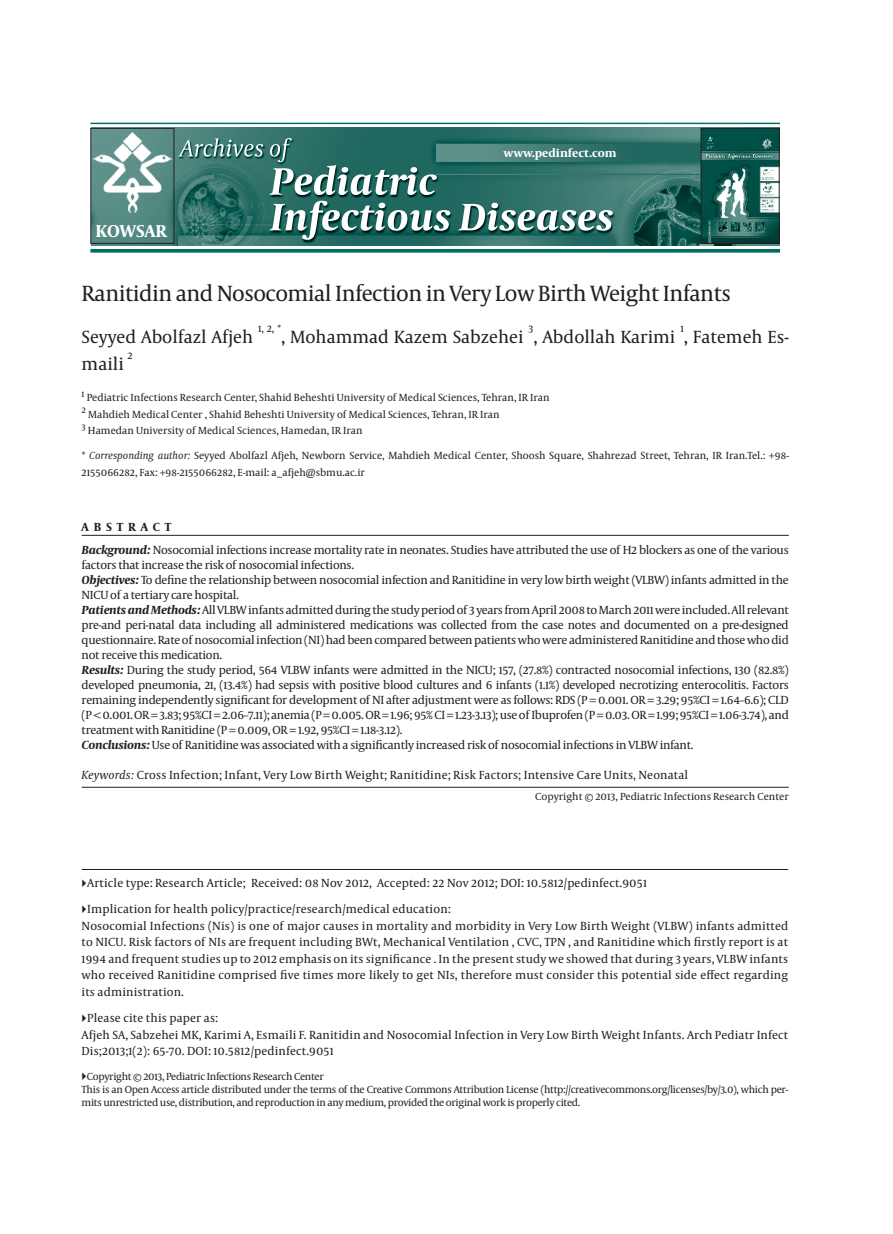
<style>
.page{position:relative;width:893px;height:1234px;background:#fff}
.page>*{position:absolute;margin:0;border:0;box-sizing:border-box;transform-origin:0 0}
.t1{font:22.5px "Capitolium News";letter-spacing:-.025em;color:#231f20}
.t2{font:18px "Capitolium News";color:#231f20}
.t3{font:700 17.55px "Capitolium News";color:#fff}
.t4{font:12px/15px "Capitolium News";letter-spacing:-.025em;color:#231f20}
.t5{font:12px/16.5px "Capitolium News";letter-spacing:.01em;color:#231f20}
.t6{font:700 11.7px "Capitolium News";color:#fff}
.t7{font:10.5px/16.5px "Capitolium News";color:#231f20}
.t8{font:10.5px/12.8px "Capitolium News";letter-spacing:-.03em;color:#231f20}
.s1{font-style:italic}
.s2{font-weight:700}
.s3{font-weight:700;font-style:italic}
</style>
<div class="page">
<img style="left:91px;top:127px;width:689px;height:119px">
<img style="left:92px;top:130px;width:80px;height:84px">
<div style="left:90px;top:128px;width:84px;height:116px;border:1px solid #231f20"></div>
<hr style="left:90px;top:249px;width:690px;height:3px;background:#006e63">
<hr style="left:90px;top:123px;width:690px;height:1px;background:#006e63">
<img style="left:703px;top:130px;width:74px;height:112px">
<div style="left:701px;top:128px;width:78px;height:116px;border:1px solid #231f20"></div>
<hr style="left:82px;top:535px;width:707px;height:1px;background:#231f20">
<hr style="left:82px;top:786px;width:707px;height:1px;background:#231f20">
<hr style="left:82px;top:868px;width:706px;height:1px;background:#231f20">
<h3 class="t3" style="left:96px;top:221px;width:73px">KOWSAR</h3>
<p class="t6" style="left:503px;top:146px;width:115px">www.pedinfect.com</p>
<h1 class="t1" style="left:82px;top:280px;width:651px">Ranitidin and Nosocomial Infection in Very Low Birth Weight Infants</h1>
<h2 class="t2" style="left:82px;top:326px;width:173px">Seyyed Abolfazl Afjeh</h2>
<p class="t7" style="left:258px;top:320px;width:24px">1, 2, *</p>
<h2 class="t2" style="left:281px;top:326px;width:244px">, Mohammad Kazem Sabzehei</h2>
<p class="t7" style="left:528px;top:320px;width:6px">3</p>
<h2 class="t2" style="left:533px;top:326px;width:144px">, Abdollah Karimi</h2>
<p class="t7" style="left:680px;top:320px;width:5px">1</p>
<h2 class="t2" style="left:684px;top:326px;width:106px">, Fatemeh Es-</h2>
<p class="t7" style="left:128px;top:347px;width:7px">2</p>
<p class="t7" style="left:82px;top:389px;width:470px"><sup>1</sup> Pediatric Infections Research Center, Shahid Beheshti University of Medical Sciences, Tehran, IR Iran<br><sup>2</sup> Mahdieh Medical Center , Shahid Beheshti University of Medical Sciences, Tehran, IR Iran<br><sup>3</sup> Hamedan University of Medical Sciences, Hamedan, IR Iran</p>
<p class="t7" style="left:82px;top:447px;width:709px">* <span class="s1">Corresponding author:</span> Seyyed Abolfazl Afjeh, Newborn Service, Mahdieh Medical Center, Shoosh Square, Shahrezad Street, Tehran, IR Iran.Tel.: +98-<br>2155066282, Fax: +98-2155066282, E-mail: a_afjeh@sbmu.ac.ir</p>
<h2 class="t2" style="left:82px;top:353px;width:44px">maili</h2>
<p class="t4" style="left:82px;top:514px;width:709px;line-height:23.5px"><span class="s2">ABSTRACT<br></span><span class="s3">Background:</span> Nosocomial infections increase mortality rate in neonates. Studies have attributed the use of H2 blockers as one of the various</p>
<p class="t4" style="left:82px;top:557px;width:709px">factors that increase the risk of nosocomial infections.<br><span class="s3">Objectives:</span> To define the relationship between nosocomial infection and Ranitidine in very low birth weight (VLBW) infants admitted in the NICU of a tertiary care hospital.<br><span class="s3">Patients and Methods:</span> All VLBW infants admitted during the study period of 3 years from April 2008 to March 2011 were included. All relevant pre-and peri-natal data including all administered medications was collected from the case notes and documented on a pre-designed questionnaire. Rate of nosocomial infection (NI) had been compared between patients who were administered Ranitidine and those who did not receive this medication.<br><span class="s3">Results:</span> During the study period, 564 VLBW infants were admitted in the NICU; 157, (27.8%) contracted nosocomial infections, 130 (82.8%) developed pneumonia, 21, (13.4%) had sepsis with positive blood cultures and 6 infants (1.1%) developed necrotizing enterocolitis. Factors remaining independently significant for development of NI after adjustment were as follows: RDS (P = 0.001. OR = 3.29; 95%CI = 1.64–6.6); CLD (P &lt; 0.001. OR = 3.83; 95%CI = 2.06–7.11); anemia (P = 0.005. OR = 1.96; 95% CI = 1.23-3.13); use of Ibuprofen (P = 0.03. OR = 1.99; 95%CI = 1.06-3.74), and treatment with Ranitidine (P = 0.009, OR = 1.92, 95%CI = 1.18-3.12).<br><span class="s3">Conclusions:</span> Use of Ranitidine was associated with a significantly increased risk of nosocomial infections in VLBW infant.</p>
<p class="t5" style="left:82px;top:766px;width:608px"><span class="s1">Keywords:</span> Cross Infection; Infant, Very Low Birth Weight; Ranitidine; Risk Factors; Intensive Care Units, Neonatal</p>
<p class="t7" style="left:535px;top:788px;width:255px">Copyright © 2013, Pediatric Infections Research Center</p>
<p class="t5" style="left:87px;top:869px;width:561px;line-height:26.1px">Article type: Research Article; Received: 08 Nov 2012, Accepted: 22 Nov 2012; DOI: 10.5812/pedinfect.9051<br>Implication for health policy/practice/research/medical education:</p>
<p class="t4" style="left:82px;top:917px;width:708px;line-height:16.5px;text-align:justify">Nosocomial Infections (Nis) is one of major causes in mortality and morbidity in Very Low Birth Weight (VLBW) infants admitted to NICU. Risk factors of NIs are frequent including BWt, Mechanical Ventilation , CVC, TPN , and Ranitidine which firstly report is at 1994 and frequent studies up to 2012 emphasis on its significance . In the present study we showed that during 3 years, VLBW infants who received Ranitidine comprised five times more likely to get NIs, therefore must consider this potential side effect regarding its administration.</p>
<p class="t5" style="left:82px;top:1009px;width:708px;text-indent:6px">Please cite this paper as:<br>Afjeh SA, Sabzehei MK, Karimi A, Esmaili F. Ranitidin and Nosocomial Infection in Very Low Birth Weight Infants. Arch Pediatr Infect<br>Dis;2013;1(2): 65-70. DOI: 10.5812/pedinfect.9051</p>
<p class="t8" style="left:82px;top:1069px;width:708px;text-indent:5px">Copyright © 2013, Pediatric Infections Research Center<br>This is an Open Access article distributed under the terms of the Creative Commons Attribution License (http://creativecommons.org/licenses/by/3.0), which per&shy;mits unrestricted use, distribution, and reproduction in any medium, provided the original work is properly cited.</p>
</div>
